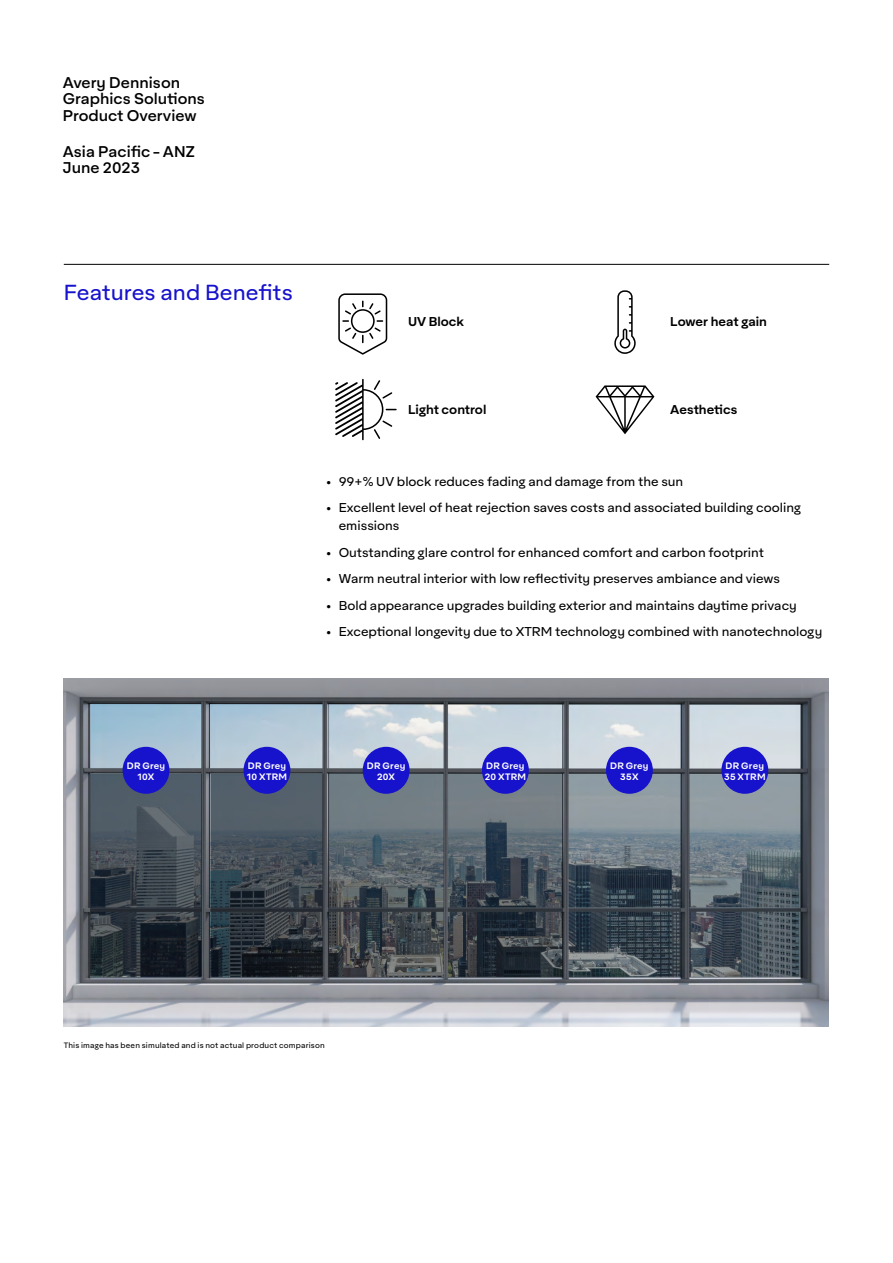
<style>
.page{position:relative;width:893px;height:1263px;background:#fff}
.page>*{position:absolute;margin:0;border:0;box-sizing:border-box;transform-origin:0 0}
.t1{font:21px "Aktifo A";color:#1712cc}
.t2{font:500 15px/16.5px "Aktifo A";color:#000}
.t3{font:12.3px/18px "Aktifo A";color:#000}
.t4{font:600 12.3px "Aktifo A";color:#000}
.t5{font:600 9px/10.5px "Aktifo A";letter-spacing:.025em;color:#fff;text-align:center}
.t6{font:7.5px "Aktifo A";letter-spacing:.02em;color:#000}
</style>
<div class="page">
<hr style="left:64px;top:264px;width:765px;height:1px;background:#000">
<img style="left:64px;top:678px;width:765px;height:349px">
<svg style="left:569px;top:773px;width:112px;height:203px;background:#5a6770"></svg>
<svg style="left:689px;top:773px;width:111px;height:203px;background:#66727a"></svg>
<svg style="left:448px;top:773px;width:115px;height:203px;background:#49535c"></svg>
<svg style="left:328px;top:773px;width:116px;height:203px;background:#565f65"></svg>
<svg style="left:210px;top:773px;width:113px;height:203px;background:#3c454e"></svg>
<svg style="left:90px;top:773px;width:112px;height:203px;background:#3a434c"></svg>
<div style="left:123px;top:747px;width:46px;height:47px;background:#1712cc;border-radius:50%"></div>
<div style="left:363px;top:747px;width:47px;height:47px;background:#1712cc;border-radius:50%"></div>
<div style="left:606px;top:747px;width:47px;height:47px;background:#1712cc;border-radius:50%"></div>
<div style="left:244px;top:747px;width:46px;height:47px;background:#1712cc;border-radius:50%"></div>
<div style="left:482px;top:747px;width:47px;height:47px;background:#1712cc;border-radius:50%"></div>
<div style="left:721px;top:747px;width:47px;height:47px;background:#1712cc;border-radius:50%"></div>
<svg style="left:596px;top:385px;width:58px;height:49px"></svg>
<svg style="left:338px;top:293px;width:49px;height:62px"></svg>
<svg style="left:335px;top:379px;width:62px;height:61px"></svg>
<svg style="left:614px;top:290px;width:22px;height:64px"></svg>
<p class="t2" style="left:63px;top:74px;width:144px">Avery Dennison<br>Graphics Solutions<br>Product Overview</p>
<p class="t2" style="left:63px;top:143px;width:133px">Asia Pacific - ANZ<br>June 2023</p>
<h1 class="t1" style="left:64px;top:279px;width:231px">Features and Benefits</h1>
<p class="t4" style="left:408px;top:313px;width:58px">UV Block</p>
<p class="t4" style="left:408px;top:401px;width:80px">Light control</p>
<p class="t4" style="left:670px;top:313px;width:98px">Lower heat gain</p>
<p class="t4" style="left:670px;top:401px;width:69px">Aesthetics</p>
<p class="t3" style="left:326px;top:472px;width:359px">• 99+% UV block reduces fading and damage from the sun</p>
<p class="t3" style="left:339px;top:499px;width:464px;text-indent:-13px">• Excellent level of heat rejection saves costs and associated building cooling emissions</p>
<p class="t3" style="left:326px;top:543px;width:439px">• Outstanding glare control for enhanced comfort and carbon footprint</p>
<p class="t3" style="left:326px;top:570px;width:455px">• Warm neutral interior with low reflectivity preserves ambiance and views</p>
<p class="t3" style="left:326px;top:596px;width:472px">• Bold appearance upgrades building exterior and maintains daytime privacy</p>
<p class="t3" style="left:326px;top:623px;width:498px">• Exceptional longevity due to XTRM technology combined with nanotechnology</p>
<p class="t5" style="left:127px;top:761px;width:40px">DR Grey<br>10X</p>
<p class="t5" style="left:367px;top:761px;width:40px">DR Grey<br>20X</p>
<p class="t5" style="left:610px;top:761px;width:40px">DR Grey<br>35X</p>
<p class="t5" style="left:247px;top:761px;width:42px;text-align:left">DR Grey<br>10 XTRM</p>
<p class="t5" style="left:485px;top:761px;width:43px;text-align:left">DR Grey<br>20 XTRM</p>
<p class="t5" style="left:724px;top:761px;width:43px;text-align:left">DR Grey<br>35 XTRM</p>
<p class="t6" style="left:64px;top:1041px;width:263px">This image has been simulated and is not actual product comparison</p>
</div>
